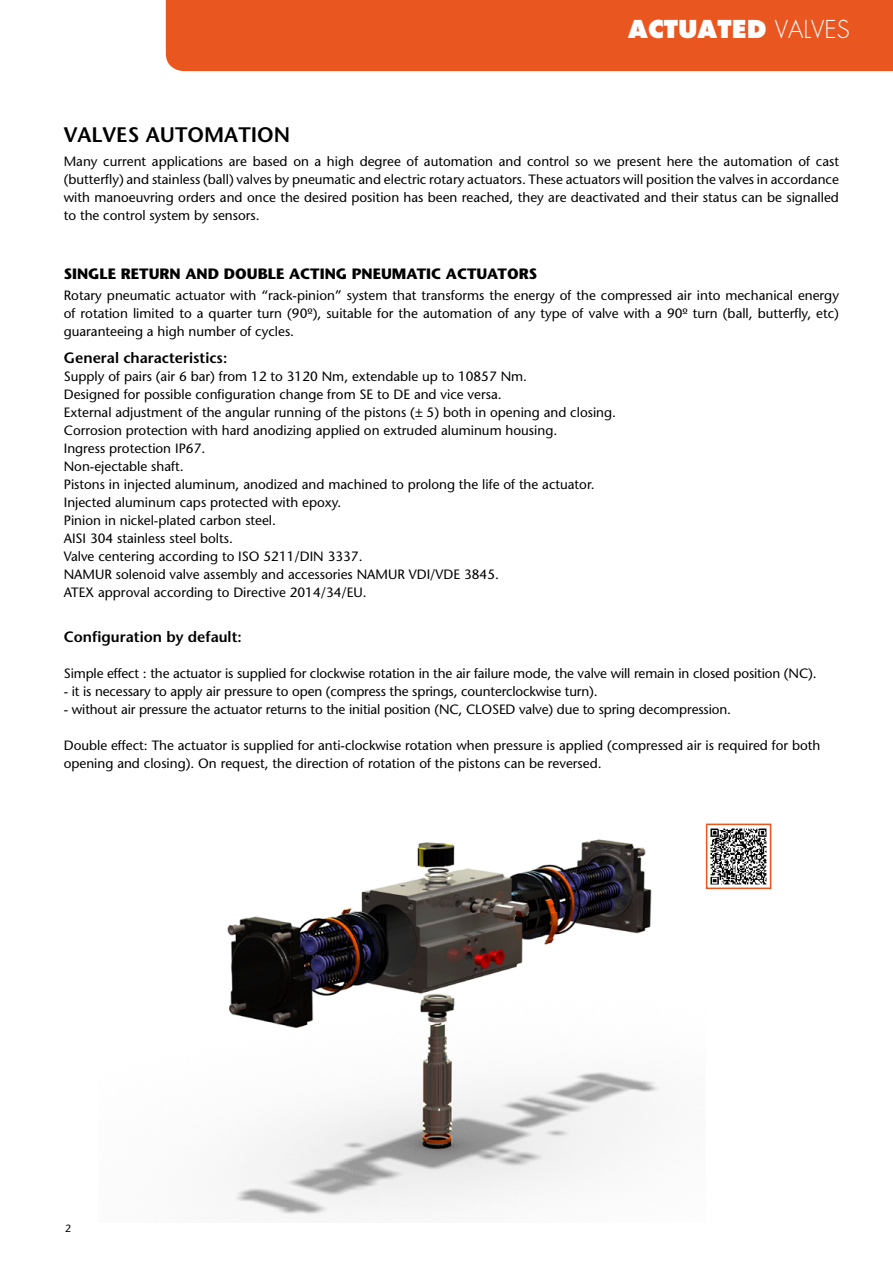
<style>
.page{position:relative;width:893px;height:1263px;background:#fff}
.page>*{position:absolute;margin:0;border:0;box-sizing:border-box;transform-origin:0 0}
.t1{font:800 24px "Futura";color:#fff}
.t2{font:600 21px "Stone Sans";color:#000}
.t3{font:600 15px "Stone Sans";color:#000}
.t4{font:700 15px "Stone Sans";color:#000}
.t5{font:13.5px/18px "Stone Sans";color:#000;text-align:justify}
.t6{font:10.5px "Stone Sans";color:#000}
.s1{font-weight:300}
</style>
<div class="page">
<img style="left:227px;top:824px;width:479px;height:391px">
<div style="left:166px;top:0;width:727px;height:71px;background:#ea561f"></div>
<img style="left:710px;top:828px;width:57px;height:57px">
<div style="left:706px;top:823px;width:65px;height:66px;border:2px solid #ea561f"></div>
<h2 class="t2" style="left:64px;top:122px;width:228px">VALVES AUTOMATION</h2>
<h1 class="t1" style="left:628px;top:14px;width:223px">ACTUATED <span class="s1">VALVES</span></h1>
<p class="t5" style="left:64px;top:152px;width:777px">Many current applications are based on a high degree of automation and control so we present here the automation of cast (butterfly) and stainless (ball) valves by pneumatic and electric rotary actuators. These actuators will position the valves in accordance with manoeuvring orders and once the desired position has been reached, they are deactivated and their status can be signalled to the control system by sensors.</p>
<p class="t4" style="left:64px;top:264px;width:475px">SINGLE RETURN AND DOUBLE ACTING PNEUMATIC ACTUATORS</p>
<p class="t5" style="left:64px;top:286px;width:777px">Rotary pneumatic actuator with “rack-pinion” system that transforms the energy of the compressed air into mechanical energy of rotation limited to a quarter turn (90º), suitable for the automation of any type of valve with a 90º turn (ball, butterfly, etc) guaranteeing a high number of cycles.</p>
<p class="t3" style="left:64px;top:348px;width:165px">General characteristics:</p>
<p class="t5" style="left:64px;top:367px;width:554px;text-align:left">Supply of pairs (air 6 bar) from 12 to 3120 Nm, extendable up to 10857 Nm.<br>Designed for possible configuration change from SE to DE and vice versa.<br>External adjustment of the angular running of the pistons (± 5) both in opening and closing.<br>Corrosion protection with hard anodizing applied on extruded aluminum housing.<br>Ingress protection IP67.<br>Non-ejectable shaft.<br>Pistons in injected aluminum, anodized and machined to prolong the life of the actuator.<br>Injected aluminum caps protected with epoxy.<br>Pinion in nickel-plated carbon steel.<br>AISI 304 stainless steel bolts.<br>Valve centering according to ISO 5211/DIN 3337.<br>NAMUR solenoid valve assembly and accessories NAMUR VDI/VDE 3845.<br>ATEX approval according to Directive 2014/34/EU.</p>
<p class="t3" style="left:64px;top:628px;width:180px">Configuration by default:</p>
<p class="t5" style="left:64px;top:664px;width:754px">Simple effect : the actuator is supplied for clockwise rotation in the air failure mode, the valve will remain in closed position (NC).</p>
<p class="t5" style="left:64px;top:682px;width:535px">- it is necessary to apply air pressure to open (compress the springs, counterclockwise turn).</p>
<p class="t5" style="left:64px;top:700px;width:669px">- without air pressure the actuator returns to the initial position (NC, CLOSED valve) due to spring decompression.</p>
<p class="t5" style="left:64px;top:736px;width:758px">Double effect: The actuator is supplied for anti-clockwise rotation when pressure is applied (compressed air is required for both opening and closing). On request, the direction of rotation of the pistons can be reversed.</p>
<p class="t6" style="left:65px;top:1222px;width:8px">2</p>
</div>
